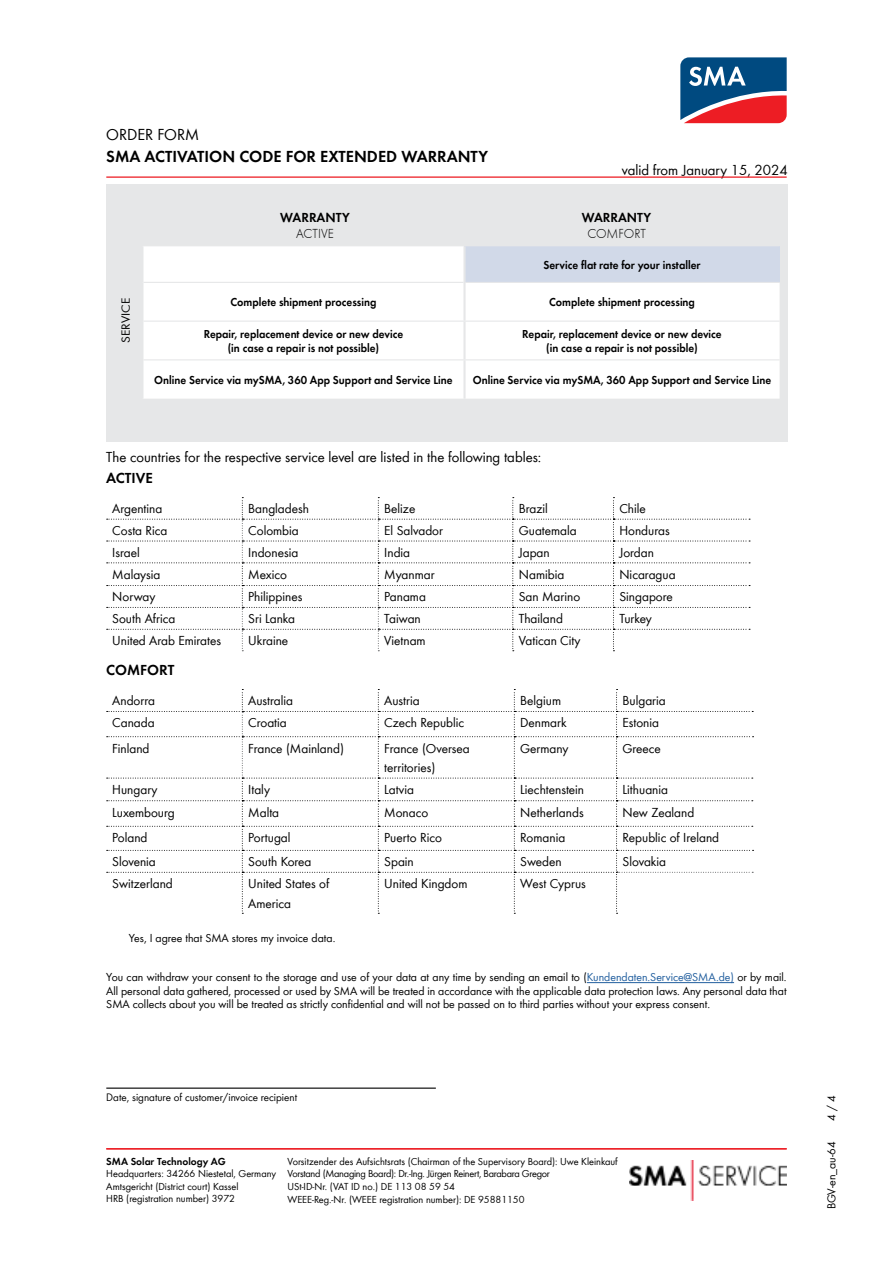
<style>
.page{position:relative;width:893px;height:1263px;background:#fff}
.page>*{position:absolute;margin:0;border:0;box-sizing:border-box;transform-origin:0 0}
.t1{font:600 16.5px "SMA Futura Global";color:#000}
.t2{font:16.5px "SMA Futura Global";color:#000}
.t3{font:15px "SMA Futura Global";color:#000}
.t4{font:600 15px "SMA Futura Global";color:#000}
.t5{font:13.5px/19.5px "SMA Futura Global";color:#000}
.t6{font:600 13.5px "SMA Futura Global";color:#000}
.t7{font:300 13.5px "SMA Futura Global";color:#000}
.t8{font:12.3px "SMA Futura Global";color:#000;scale:1.09 1}
.t9{font:12px/13.5px "SMA Futura Global";color:#000;text-align:justify}
.t10{font:600 11.85px/14.2px "SMA Futura Global";color:#000;text-align:center;scale:.94 1}
.t11{font:11.25px "SMA Futura Global";color:#000}
.t12{font:10.5px/12.6px "SMA Futura Global";color:#000}
.t13{font:600 10.5px "SMA Futura Global";color:#000}
.s1{color:#215e9e}
</style>
<div class="page">
<hr style="left:587px;top:982px;width:147px;height:1px;background:#215e9e">
<svg style="left:107px;top:497px;width:643px;height:154px"></svg>
<svg style="left:107px;top:689px;width:647px;height:225px"></svg>
<hr style="left:106px;top:1087px;width:330px;height:2px;background:#000">
<div style="left:106px;top:185px;width:682px;height:257px;background:#e6e7e8"></div>
<div style="left:143px;top:246px;width:320px;height:153px;background:#fff"></div>
<div style="left:464px;top:246px;width:316px;height:36px;background:#d1d9e8"></div>
<div style="left:466px;top:283px;width:314px;height:116px;background:#fff"></div>
<hr style="left:143px;top:282px;width:320px;height:1px;background:#e6e7e8">
<hr style="left:143px;top:321px;width:321px;height:1px;background:#e6e7e8">
<hr style="left:143px;top:359px;width:321px;height:1px;background:#e6e7e8">
<hr style="left:463px;top:246px;width:3px;height:36px;background:#e6e7e8">
<hr style="left:464px;top:321px;width:316px;height:1px;background:#e6e7e8">
<hr style="left:464px;top:359px;width:316px;height:1px;background:#e6e7e8">
<svg style="left:680px;top:57px;width:107px;height:66px;background:#67597a"></svg>
<hr style="left:106px;top:176px;width:681px;height:2px;background:#ed1d24">
<img style="left:629px;top:1161px;width:158px;height:40px">
<hr style="left:106px;top:1148px;width:681px;height:1px;background:#ed1d24">
<p class="t2" style="left:106px;top:124px;width:94px">ORDER FORM</p>
<p class="t1" style="left:106px;top:147px;width:383px">SMA ACTIVATION CODE FOR EXTENDED WARRANTY</p>
<p class="t6" style="left:280px;top:209px;width:71px">WARRANTY</p>
<p class="t7" style="left:296px;top:225px;width:39px">ACTIVE</p>
<p class="t3" style="left:622px;top:161px;width:167px">valid from January 15, 2024</p>
<p class="t6" style="left:582px;top:209px;width:71px">WARRANTY</p>
<p class="t7" style="left:587px;top:225px;width:60px">COMFORT</p>
<p class="t10" style="left:543px;top:257px;width:169px">Service flat rate for your installer</p>
<p class="t8" style="left:118px;top:343px;width:42px;rotate:-90deg">SERVICE</p>
<p class="t10" style="left:231px;top:295px;width:157px">Complete shipment processing</p>
<p class="t10" style="left:549px;top:295px;width:157px">Complete shipment processing</p>
<p class="t10" style="left:204px;top:327px;width:214px">Repair, replacement device or new device (in case a repair is not possible)</p>
<p class="t10" style="left:522px;top:327px;width:214px">Repair, replacement device or new device (in case a repair is not possible)</p>
<p class="t10" style="left:154px;top:372px;width:319px">Online Service via mySMA, 360 App Support and Service Line</p>
<p class="t10" style="left:473px;top:372px;width:319px">Online Service via mySMA, 360 App Support and Service Line</p>
<p class="t3" style="left:106px;top:448px;width:437px">The countries for the respective service level are listed in the following tables:</p>
<p class="t4" style="left:106px;top:469px;width:48px">ACTIVE</p>
<p class="t5" style="left:112px;top:499px;width:52px">Argentina</p>
<p class="t5" style="left:248px;top:499px;width:62px">Bangladesh</p>
<p class="t5" style="left:384px;top:499px;width:33px">Belize</p>
<p class="t5" style="left:519px;top:499px;width:31px">Brazil</p>
<p class="t5" style="left:619px;top:499px;width:28px">Chile</p>
<p class="t5" style="left:112px;top:521px;width:57px">Costa Rica</p>
<p class="t5" style="left:248px;top:521px;width:52px">Colombia</p>
<p class="t5" style="left:384px;top:521px;width:60px">El Salvador</p>
<p class="t5" style="left:519px;top:521px;width:59px">Guatemala</p>
<p class="t5" style="left:619px;top:521px;width:52px">Honduras</p>
<p class="t5" style="left:112px;top:542px;width:29px">Israel</p>
<p class="t5" style="left:248px;top:542px;width:52px">Indonesia</p>
<p class="t5" style="left:384px;top:542px;width:27px">India</p>
<p class="t5" style="left:519px;top:542px;width:32px">Japan</p>
<p class="t5" style="left:619px;top:542px;width:36px">Jordan</p>
<p class="t5" style="left:112px;top:564px;width:50px">Malaysia</p>
<p class="t5" style="left:248px;top:564px;width:40px">Mexico</p>
<p class="t5" style="left:384px;top:564px;width:52px">Myanmar</p>
<p class="t5" style="left:519px;top:564px;width:47px">Namibia</p>
<p class="t5" style="left:619px;top:564px;width:58px">Nicaragua</p>
<p class="t5" style="left:112px;top:587px;width:45px">Norway</p>
<p class="t5" style="left:248px;top:587px;width:56px">Philippines</p>
<p class="t5" style="left:384px;top:587px;width:43px">Panama</p>
<p class="t5" style="left:519px;top:587px;width:63px">San Marino</p>
<p class="t5" style="left:619px;top:587px;width:55px">Singapore</p>
<p class="t5" style="left:112px;top:609px;width:65px">South Africa</p>
<p class="t5" style="left:248px;top:609px;width:48px">Sri Lanka</p>
<p class="t5" style="left:384px;top:609px;width:38px">Taiwan</p>
<p class="t5" style="left:519px;top:609px;width:46px">Thailand</p>
<p class="t5" style="left:619px;top:609px;width:34px">Turkey</p>
<p class="t5" style="left:112px;top:631px;width:110px">United Arab Emirates</p>
<p class="t5" style="left:248px;top:631px;width:41px">Ukraine</p>
<p class="t5" style="left:384px;top:631px;width:43px">Vietnam</p>
<p class="t5" style="left:519px;top:631px;width:63px">Vatican City</p>
<p class="t4" style="left:106px;top:661px;width:70px">COMFORT</p>
<p class="t5" style="left:112px;top:691px;width:44px">Andorra</p>
<p class="t5" style="left:248px;top:691px;width:46px">Australia</p>
<p class="t5" style="left:384px;top:691px;width:37px">Austria</p>
<p class="t5" style="left:520px;top:691px;width:42px">Belgium</p>
<p class="t5" style="left:623px;top:691px;width:45px">Bulgaria</p>
<p class="t5" style="left:112px;top:713px;width:44px">Canada</p>
<p class="t5" style="left:248px;top:713px;width:40px">Croatia</p>
<p class="t5" style="left:384px;top:713px;width:82px">Czech Republic</p>
<p class="t5" style="left:520px;top:713px;width:48px">Denmark</p>
<p class="t5" style="left:623px;top:713px;width:38px">Estonia</p>
<p class="t5" style="left:112px;top:738px;width:39px">Finland</p>
<p class="t5" style="left:248px;top:738px;width:97px">France (Mainland)</p>
<p class="t5" style="left:384px;top:738px;width:87px">France (Oversea territories)</p>
<p class="t5" style="left:520px;top:738px;width:50px">Germany</p>
<p class="t5" style="left:623px;top:738px;width:40px">Greece</p>
<p class="t5" style="left:112px;top:779px;width:47px">Hungary</p>
<p class="t5" style="left:248px;top:779px;width:23px">Italy</p>
<p class="t5" style="left:384px;top:779px;width:31px">Latvia</p>
<p class="t5" style="left:520px;top:779px;width:65px">Liechtenstein</p>
<p class="t5" style="left:623px;top:779px;width:47px">Lithuania</p>
<p class="t5" style="left:112px;top:802px;width:64px">Luxembourg</p>
<p class="t5" style="left:248px;top:802px;width:32px">Malta</p>
<p class="t5" style="left:384px;top:802px;width:46px">Monaco</p>
<p class="t5" style="left:520px;top:802px;width:65px">Netherlands</p>
<p class="t5" style="left:623px;top:802px;width:73px">New Zealand</p>
<p class="t5" style="left:112px;top:828px;width:37px">Poland</p>
<p class="t5" style="left:248px;top:828px;width:44px">Portugal</p>
<p class="t5" style="left:384px;top:828px;width:59px">Puerto Rico</p>
<p class="t5" style="left:520px;top:828px;width:47px">Romania</p>
<p class="t5" style="left:623px;top:828px;width:98px">Republic of Ireland</p>
<p class="t5" style="left:112px;top:852px;width:45px">Slovenia</p>
<p class="t5" style="left:248px;top:852px;width:65px">South Korea</p>
<p class="t5" style="left:384px;top:852px;width:31px">Spain</p>
<p class="t5" style="left:520px;top:852px;width:43px">Sweden</p>
<p class="t5" style="left:623px;top:852px;width:45px">Slovakia</p>
<p class="t5" style="left:112px;top:874px;width:62px">Switzerland</p>
<p class="t5" style="left:248px;top:874px;width:83px">United States of<br>America</p>
<p class="t5" style="left:384px;top:874px;width:85px">United Kingdom</p>
<p class="t5" style="left:520px;top:874px;width:67px">West Cyprus</p>
<p class="t9" style="left:129px;top:931px;width:208px">Yes, I agree that SMA stores my invoice data.</p>
<p class="t9" style="left:106px;top:970px;width:682px">You can withdraw your consent to the storage and use of your data at any time by sending an email to (<span class="s1">Kundendaten.Service@SMA.de)</span> or by mail.<br>All personal data gathered, processed or used by SMA will be treated in accordance with the applicable data protection laws. Any personal data that SMA collects about you will be treated as strictly confidential and will not be passed on to third parties without your express consent.</p>
<p class="t11" style="left:106px;top:1091px;width:192px">Date, signature of customer/invoice recipient</p>
<p class="t13" style="left:106px;top:1155px;width:121px">SMA Solar Technology AG</p>
<p class="t12" style="left:106px;top:1167px;width:171px">Headquarters: 34266 Niestetal, Germany<br>Amtsgericht (District court) Kassel<br>HRB (registration number) 3972</p>
<p class="t12" style="left:287px;top:1155px;width:332px">Vorsitzender des Aufsichtsrats (Chairman of the Supervisory Board): Uwe Kleinkauf Vorstand (Managing Board): Dr.-Ing. Jürgen Reinert, Barabara Gregor<br>USt-ID-Nr. (VAT ID no.) DE 113 08 59 54<br>WEEE-Reg.-Nr. (WEEE registration number): DE 95881150</p>
<p class="t9" style="left:824px;top:1120px;width:27px;rotate:-90deg">4 / 4</p>
<p class="t9" style="left:824px;top:1209px;width:69px;rotate:-90deg">BGV-en_au-64</p>
</div>
